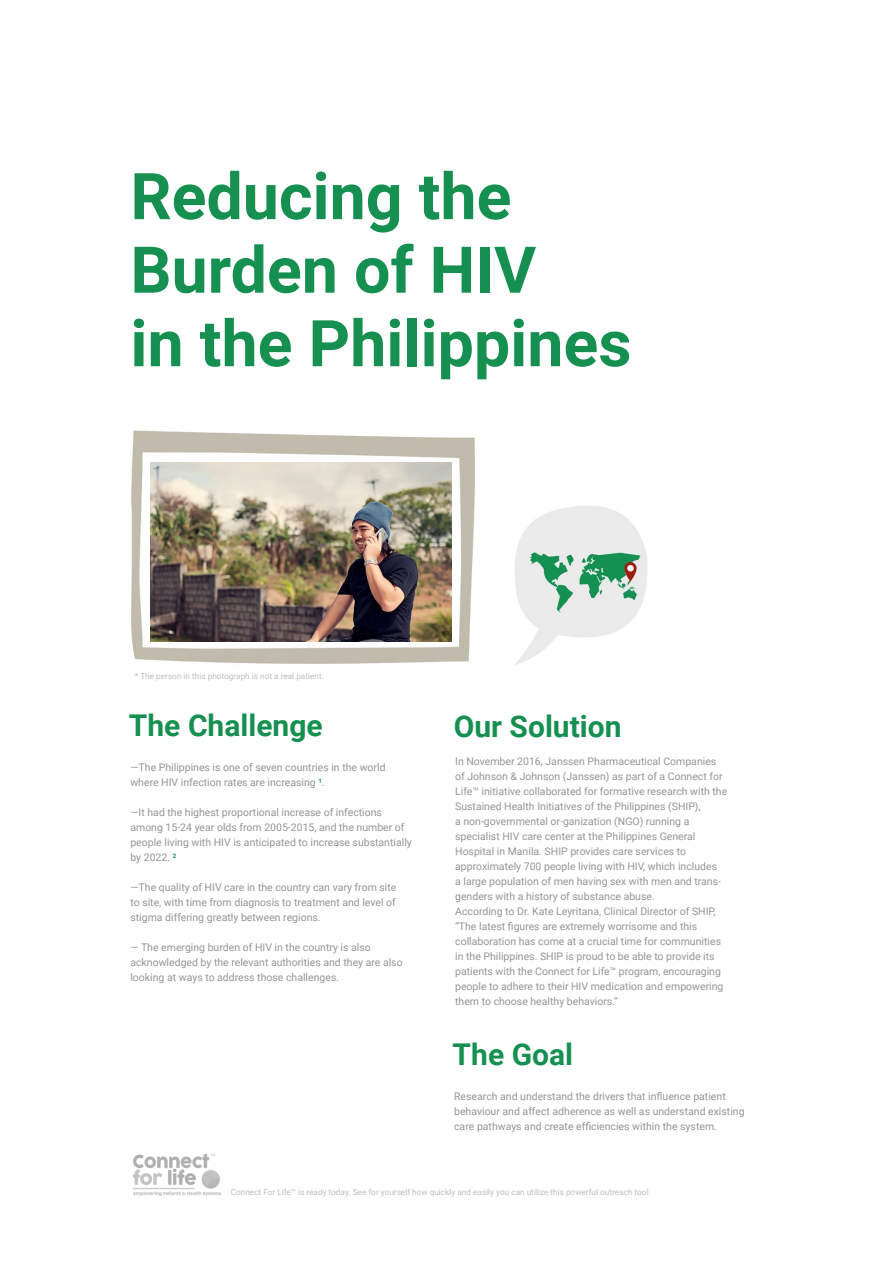
<style>
.page{position:relative;width:893px;height:1263px;background:#fff}
.page>*{position:absolute;margin:0;border:0;box-sizing:border-box;transform-origin:0 0}
.t1{font:700 64.5px/73.5px "Roboto";color:#159051}
.t2{font:700 30px "Roboto";color:#159051}
.t3{font:10.5px/15px "Roboto";color:#939598}
.t4{font:8.25px "Roboto";color:#bcbec0}
</style>
<div class="page">
<img style="left:515px;top:506px;width:132px;height:159px">
<img style="left:131px;top:430px;width:345px;height:234px">
<img style="left:150px;top:463px;width:302px;height:178px">
<img style="left:133px;top:1153px;width:88px;height:43px">
<h1 class="t1" style="left:130px;top:157px;width:503px">Reducing the<br>Burden of HIV<br>in the Philippines</h1>
<p class="t4" style="left:135px;top:671px;width:191px">* The person in this photograph is not a real patient.</p>
<h2 class="t2" style="left:129px;top:704px;width:195px">The Challenge</h2>
<p class="t3" style="left:130px;top:759px;width:257px">—The Philippines is one of seven countries in the world where HIV infection rates are increasing <sup>1</sup>.</p>
<p class="t3" style="left:130px;top:804px;width:283px">—It had the highest proportional increase of infections among 15-24 year olds from 2005-2015, and the number of people living with HIV is anticipated to increase substantially by 2022. <sup>2</sup></p>
<p class="t3" style="left:130px;top:879px;width:268px;text-align:justify">—The quality of HIV care in the country can vary from site to site, with time from diagnosis to treatment and level of stigma differing greatly between regions.</p>
<p class="t3" style="left:130px;top:939px;width:274px">— The emerging burden of HIV in the country is also acknowledged by the relevant authorities and they are also looking at ways to address those challenges.</p>
<h2 class="t2" style="left:454px;top:705px;width:169px">Our Solution</h2>
<p class="t3" style="left:455px;top:753px;width:274px">In November 2016, Janssen Pharmaceutical Companies of Johnson &amp; Johnson (Janssen) as part of a Connect for Life™ initiative collaborated for formative research with the Sustained Health Initiatives of the Philippines (SHIP),<br>a non-governmental or-ganization (NGO) running a specialist HIV care center at the Philippines General Hospital in Manila. SHIP provides care services to approximately 700 people living with HIV, which includes<br>a large population of men having sex with men and trans&shy;genders with a history of substance abuse.<br>According to Dr. Kate Leyritana, Clinical Director of SHIP, “The latest figures are extremely worrisome and this collaboration has come at a crucial time for communities in the Philippines. SHIP is proud to be able to provide its patients with the Connect for Life™ program, encouraging people to adhere to their HIV medication and empowering them to choose healthy behaviors.”</p>
<h2 class="t2" style="left:453px;top:1033px;width:122px">The Goal</h2>
<p class="t3" style="left:454px;top:1089px;width:292px">Research and understand the drivers that influence patient behaviour and affect adherence as well as understand existing care pathways and create efficiencies within the system.</p>
<p class="t4" style="left:231px;top:1186px;width:419px">Connect For Life™ is ready today. See for yourself how quickly and easily you can utilize this powerful outreach tool</p>
</div>
